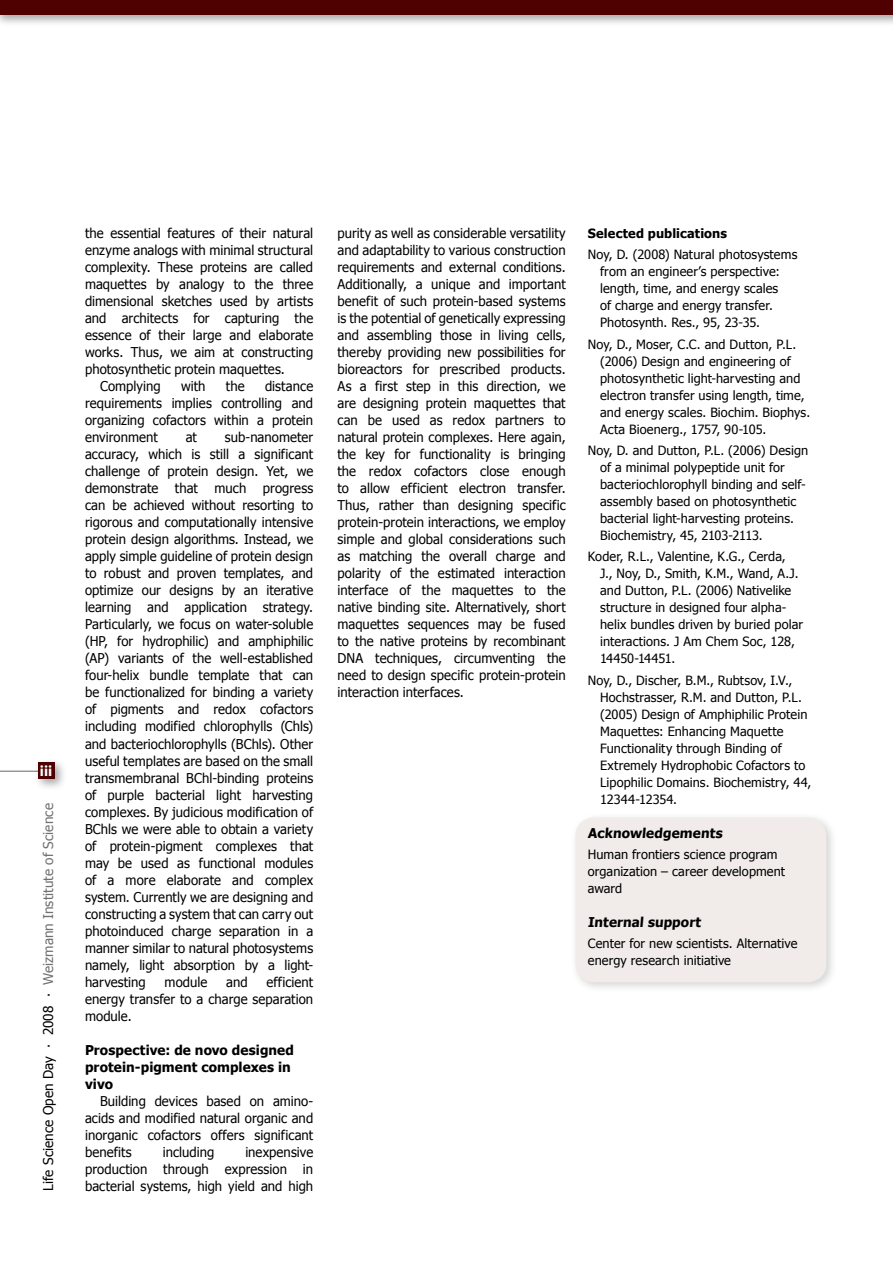
<style>
.page{position:relative;width:893px;height:1263px;background:#fff}
.page>*{position:absolute;margin:0;border:0;box-sizing:border-box;transform-origin:0 0}
.t1{font:700 15px "Myriad";color:#fff}
.t2{font:13.5px/17px "Tahoma";letter-spacing:.005em;color:#000;text-align:justify}
.t3{font:700 13.5px/17px "Tahoma";letter-spacing:.005em;color:#000}
.t4{font:13.5px "Tahoma";letter-spacing:.005em;color:#6e7172}
.t5{font:12.75px/17px "Tahoma";letter-spacing:.005em;color:#000}
.t6{font:700 12.75px "Tahoma";letter-spacing:.01em;color:#000}
.s1{color:#000}
</style>
<div class="page">
<div style="left:0;top:0;width:893px;height:32px;background:#000;opacity:.35"></div>
<div style="left:0;top:0;width:893px;height:15px;background:#4f0000"></div>
<hr style="left:0;top:771px;width:54px;height:1px;background:#77787b">
<div style="left:33px;top:758px;width:39px;height:38px;background:#000;opacity:.35"></div>
<div style="left:38px;top:762px;width:16px;height:17px;background:#4f0000"></div>
<div style="left:570px;top:812px;width:273px;height:187px;background:#000;opacity:.17"></div>
<div style="left:576px;top:818px;width:250px;height:163px;background:#f1ece9;border-radius:18px"></div>
<div style="left:575px;top:817px;width:251px;height:165px;border:2px solid #f1ece9;border-radius:18px"></div>
<p class="t1" style="left:40px;top:763px;width:14px">iii</p>
<p class="t4" style="left:40px;top:1191px;width:389px;rotate:-90deg"><span class="s1">Life Science Open Day ∙ 2008 ∙</span> Weizmann Institute of Science</p>
<p class="t2" style="left:85px;top:224px;width:230px">the essential features of their natural</p>
<p class="t2" style="left:85px;top:241px;width:230px">enzyme analogs with minimal structural</p>
<p class="t2" style="left:85px;top:258px;width:230px">complexity. These proteins are called</p>
<p class="t2" style="left:85px;top:275px;width:230px">maquettes by analogy to the three</p>
<p class="t2" style="left:85px;top:292px;width:230px">dimensional sketches used by artists</p>
<p class="t2" style="left:85px;top:309px;width:230px">and architects for capturing the</p>
<p class="t2" style="left:85px;top:326px;width:230px">essence of their large and elaborate</p>
<p class="t2" style="left:85px;top:343px;width:230px">works. Thus, we aim at constructing</p>
<p class="t2" style="left:85px;top:360px;width:201px">photosynthetic protein maquettes.</p>
<p class="t2" style="left:100px;top:377px;width:62px">Complying</p>
<p class="t2" style="left:181px;top:377px;width:26px">with</p>
<p class="t2" style="left:226px;top:377px;width:20px">the</p>
<p class="t2" style="left:85px;top:377px;width:230px;text-indent:180px">distance requirements implies controlling and organizing cofactors within a protein environment</p>
<p class="t2" style="left:85px;top:428px;width:230px;text-indent:140px">sub-nanometer accuracy, which is still a significant challenge of protein design. Yet, we demonstrate that much progress can be achieved without resorting to rigorous and computationally intensive protein design algorithms. Instead, we apply simple guideline of protein design to robust and proven templates, and optimize our designs by an iterative learning and application strategy.<br>Particularly, we focus on water-soluble (HP, for hydrophilic) and amphiphilic (AP) variants of the well-established four-helix bundle template that can be functionalized for binding a variety of pigments and redox cofactors including modified chlorophylls (Chls) and bacteriochlorophylls (BChls). Other useful templates are based on the small transmembranal BChl-binding proteins of purple bacterial light harvesting complexes. By judicious modification of BChls we were able to obtain a variety of protein-pigment complexes that may be used as functional modules of a more elaborate and complex system. Currently we are designing and constructing a system that can carry out photoinduced charge separation in a manner similar to natural photosystems namely, light absorption by a light&shy;harvesting</p>
<p class="t2" style="left:186px;top:428px;width:13px">at</p>
<p class="t2" style="left:85px;top:973px;width:230px;text-indent:181px">efficient energy transfer to a charge separation module.</p>
<p class="t3" style="left:85px;top:1041px;width:210px">Prospective: de novo designed protein-pigment complexes in vivo</p>
<p class="t2" style="left:85px;top:1092px;width:230px;text-indent:15px">Building devices based on amino&shy;acids and modified natural organic and inorganic cofactors offers significant benefits</p>
<p class="t2" style="left:165px;top:973px;width:44px">module</p>
<p class="t2" style="left:226px;top:973px;width:23px">and</p>
<p class="t2" style="left:163px;top:1143px;width:53px">including</p>
<p class="t2" style="left:85px;top:1143px;width:230px;text-indent:160px">inexpensive production through expression in bacterial systems, high yield and high</p>
<p class="t2" style="left:337px;top:224px;width:230px">purity as well as considerable versatility and adaptability to various construction requirements and external conditions.<br>Additionally, a unique and important benefit of such protein-based systems is the potential of genetically expressing and assembling those in living cells, thereby providing new possibilities for bioreactors for prescribed products.<br>As a first step in this direction, we are designing protein maquettes that can be used as redox partners to natural protein complexes. Here again, the key for functionality is bringing the redox cofactors close enough to allow efficient electron transfer.<br>Thus, rather than designing specific protein-protein interactions, we employ simple and global considerations such as matching the overall charge and polarity of the estimated interaction interface of the maquettes to the native binding site. Alternatively, short maquettes sequences may be fused to the native proteins by recombinant DNA techniques, circumventing the need to design specific protein-protein interaction interfaces.</p>
<p class="t6" style="left:588px;top:225px;width:141px">Selected publications</p>
<p class="t5" style="left:600px;top:246px;width:199px;text-indent:-12px">Noy, D. (2008) Natural photosystems from an engineer’s perspective: length, time, and energy scales<br>of charge and energy transfer.<br>Photosynth. Res., 95, 23-35.</p>
<p class="t5" style="left:600px;top:335px;width:212px;text-indent:-12px">Noy, D., Moser, C.C. and Dutton, P.L. (2006) Design and engineering of photosynthetic light-harvesting and electron transfer using length, time, and energy scales. Biochim. Biophys.<br>Acta Bioenerg., 1757, 90-105.</p>
<p class="t5" style="left:600px;top:441px;width:210px;text-indent:-12px">Noy, D. and Dutton, P.L. (2006) Design of a minimal polypeptide unit for bacteriochlorophyll binding and self&shy;assembly based on photosynthetic bacterial light-harvesting proteins.<br>Biochemistry, 45, 2103-2113.</p>
<p class="t5" style="left:600px;top:548px;width:204px;text-indent:-12px">Koder, R.L., Valentine, K.G., Cerda,<br>J., Noy, D., Smith, K.M., Wand, A.J. and Dutton, P.L. (2006) Nativelike structure in designed four alpha&shy;helix bundles driven by buried polar interactions. J Am Chem Soc, 128,<br>14450-14451.</p>
<p class="t5" style="left:600px;top:671px;width:213px;text-indent:-12px">Noy, D., Discher, B.M., Rubtsov, I.V., Hochstrasser, R.M. and Dutton, P.L. (2005) Design of Amphiphilic Protein Maquettes: Enhancing Maquette Functionality through Binding of Extremely Hydrophobic Cofactors to Lipophilic Domains. Biochemistry, 44, 12344-12354.</p>
<p class="t3" style="left:588px;top:824px;width:137px">Acknowledgements</p>
<p class="t5" style="left:588px;top:845px;width:199px">Human frontiers science program organization – career development award</p>
<p class="t3" style="left:588px;top:913px;width:116px">Internal support</p>
<p class="t5" style="left:588px;top:935px;width:211px">Center for new scientists. Alternative energy research initiative</p>
</div>
